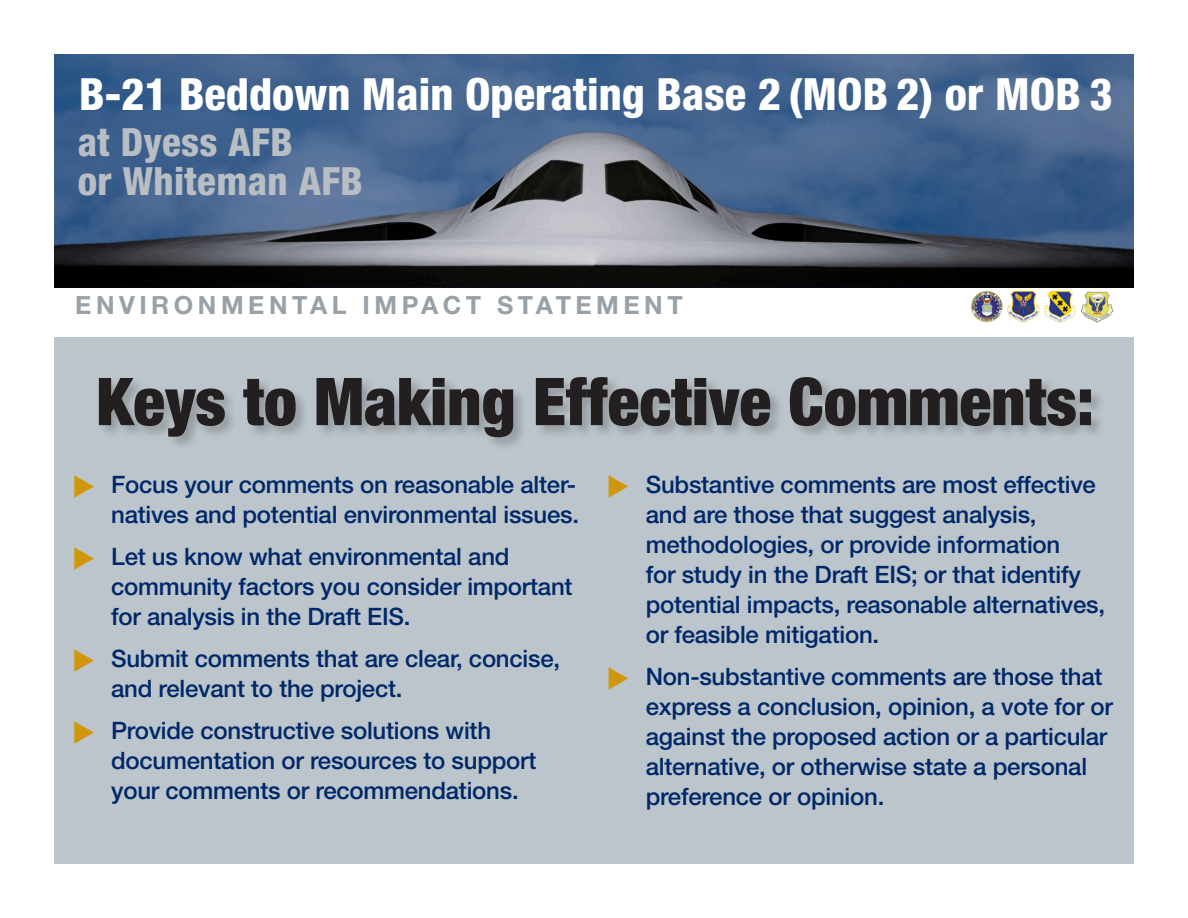
<style>
.page{position:relative;width:1188px;height:918px;background:#fff}
.page>*{position:absolute;margin:0;border:0;box-sizing:border-box;transform-origin:0 0}
.subhead_1{font:900 condensed 66px "Helvetica Neue LT Std";color:#231f20}
.t1{font:800 condensed 44.55px "Helvetica Neue LT Std";color:#fff}
.t2{font:800 condensed 39px/39px "Helvetica Neue LT Std";letter-spacing:.01em;color:#b8bec3}
.t3{font:700 25.05px "Helvetica Neue LT Std";letter-spacing:.18em;color:#98a1a7}
.t4{font:500 24px/30px "Helvetica Neue LT Std";letter-spacing:-.01em;color:#002868}
.s1{color:#d0970d}
</style>
<div class="page">
<div style="left:54px;top:338px;width:1080px;height:526px;background:#bbc5cb"></div>
<img style="left:1008px;top:291px;width:31px;height:31px">
<img style="left:1044px;top:292px;width:31px;height:30px">
<img style="left:54px;top:54px;width:1080px;height:75px">
<img style="left:1080px;top:291px;width:34px;height:32px">
<img style="left:54px;top:129px;width:1080px;height:158px">
<img style="left:971px;top:291px;width:32px;height:31px;border-radius:16px">
<div style="left:97px;top:375px;width:1008px;height:77px;background:#231f20;opacity:.25"></div>
<h2 class="t1" style="left:79px;top:66px;width:1035px">B-21 Beddown Main Operating Base 2 (MOB 2) or MOB 3</h2>
<h3 class="t2" style="left:78px;top:122px;width:287px">at Dyess AFB<br>or Whiteman AFB</h3>
<p class="t3" style="left:75px;top:290px;width:609px">ENVIRONMENTAL IMPACT STATEMENT</p>
<p class="subhead_1" style="left:96px;top:361px;width:999px">Keys to Making Effective Comments:</p>
<p class="t4" style="left:72px;top:469px;width:509px;text-align:right"><span class="s1">◆</span> Focus your comments on reasonable alter&shy;natives and potential environmental issues.</p>
<p class="t4" style="left:111px;top:541px;width:463px;text-indent:-39px"><span class="s1">◆</span> Let us know what environmental and community factors you consider important for analysis in the Draft EIS.</p>
<p class="t4" style="left:111px;top:643px;width:451px;text-indent:-39px"><span class="s1">◆</span> Submit comments that are clear, concise, and relevant to the project.</p>
<p class="t4" style="left:111px;top:715px;width:427px;text-indent:-39px"><span class="s1">◆</span> Provide constructive solutions with documentation or resources to support your comments or recommendations.</p>
<p class="t4" style="left:646px;top:469px;width:461px;text-indent:-39px"><span class="s1">◆</span> Substantive comments are most effective and are those that suggest analysis, methodologies, or provide information<br>for study in the Draft EIS; or that identify potential impacts, reasonable alternatives, or feasible mitigation.</p>
<p class="t4" style="left:646px;top:661px;width:469px;text-indent:-39px"><span class="s1">◆</span> Non-substantive comments are those that express a conclusion, opinion, a vote for or against the proposed action or a particular alternative, or otherwise state a personal preference or opinion.</p>
</div>
